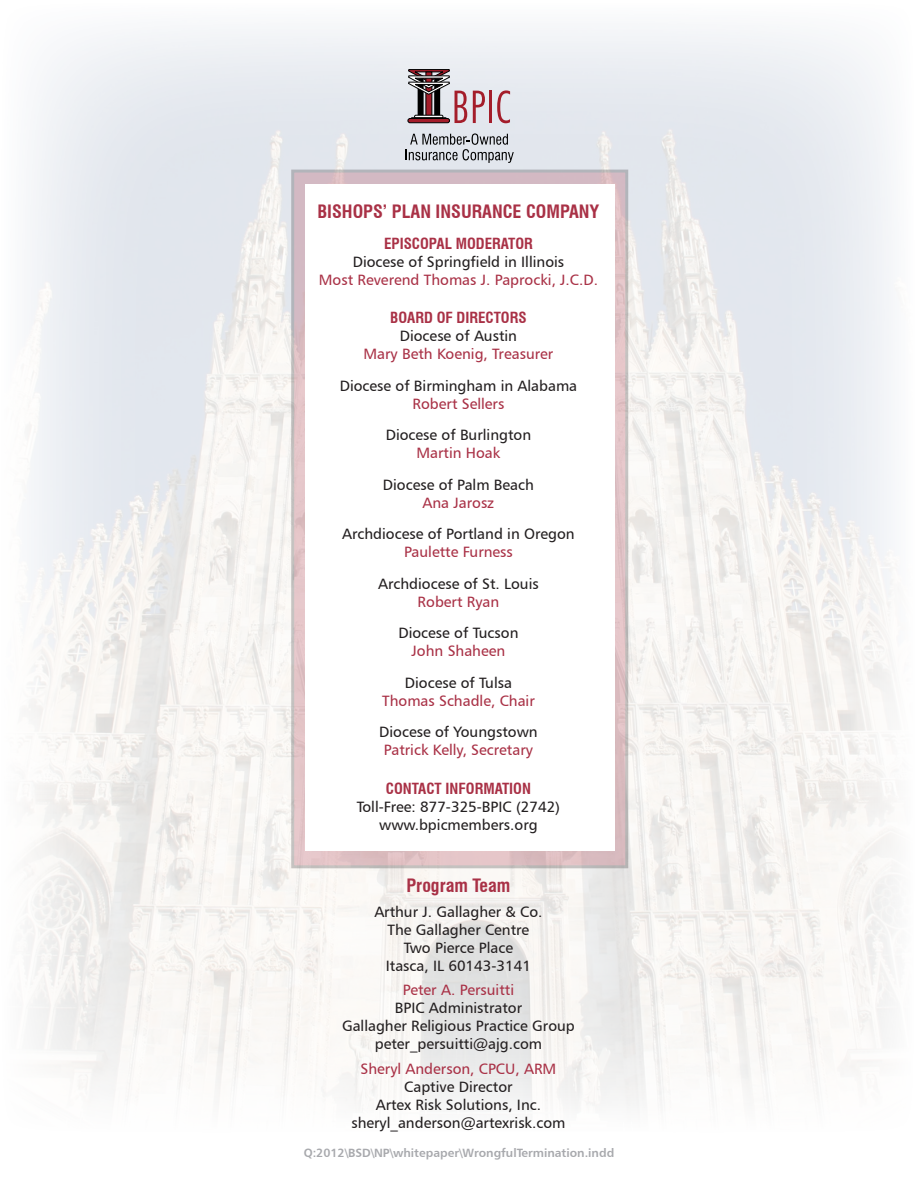
<style>
.page{position:relative;width:918px;height:1188px;background:#fff}
.page>*{position:absolute;margin:0;border:0;box-sizing:border-box;transform-origin:0 0}
.SubHeader_2{font:700 condensed 18px "Swiss 721 BT";color:#a93146}
.SubHeader3{font:15px/18px "Humanist 777 BT Roman B";color:#231f20;text-align:center}
.Names{font:15px "Humanist 777 BT Roman B";color:#a93146}
.SubHeader3-2{font:15px/18px "Humanist 777 BT Roman B";color:#a93146;text-align:center}
.SubHeader_2-2{font:700 condensed 15px "Swiss 721 BT";color:#a93146}
.t1{font:12px "Humanist 777 BT Bold B";color:#a8a9ad}
.s1{color:#231f20}
.s2{font-family:"Swiss 721 BT";font-weight:700;font-stretch:condensed;color:#a93146}
</style>
<div class="page">
<img style="left:26px;top:28px;width:870px;height:1083px">
<svg style="left:293px;top:171px;width:334px;height:696px;background:#dcc0c4"></svg>
<div style="left:305px;top:184px;width:310px;height:666px;background:#fff"></div>
<svg style="left:406px;top:133px;width:108px;height:30px;background:#b2b6bb"></svg>
<svg style="left:473px;top:91px;width:12px;height:32px"></svg>
<hr style="left:489px;top:91px;width:3px;height:32px;background:#a41d2a">
<svg style="left:497px;top:90px;width:13px;height:33px"></svg>
<svg style="left:408px;top:69px;width:59px;height:54px;background:#9f8c91"></svg>
<div style="left:414px;top:115px;width:29px;height:3px;border:1px solid #000"></div>
<svg style="left:410px;top:117px;width:37px;height:4px"></svg>
<hr style="left:408px;top:119px;width:42px;height:4px;background:#a41d2a;border-radius:2px">
<div style="left:408px;top:118px;width:42px;height:5px;border:1px solid #000;border-radius:2px"></div>
<p class="SubHeader_2" style="left:317px;top:200px;width:284px">BISHOPS’ PLAN INSURANCE COMPANY</p>
<p class="SubHeader_2-2" style="left:384px;top:235px;width:150px">EPISCOPAL MODERATOR</p>
<p class="SubHeader3" style="left:353px;top:253px;width:213px">Diocese of Springfield in Illinois</p>
<p class="Names" style="left:319px;top:271px;width:281px">Most Reverend Thomas J. Paprocki, J.C.D.</p>
<p class="SubHeader_2-2" style="left:390px;top:309px;width:138px">BOARD OF DIRECTORS</p>
<p class="SubHeader3-2" style="left:364px;top:327px;width:191px"><span class="s1">Diocese of Austin<br></span>Mary Beth Koenig, Treasurer</p>
<p class="SubHeader3" style="left:340px;top:376px;width:239px">Diocese of Birmingham in Alabama</p>
<p class="Names" style="left:413px;top:394px;width:93px">Robert Sellers</p>
<p class="SubHeader3" style="left:386px;top:426px;width:147px">Diocese of Burlington</p>
<p class="Names" style="left:417px;top:444px;width:85px">Martin Hoak</p>
<p class="SubHeader3" style="left:383px;top:475px;width:153px">Diocese of Palm Beach</p>
<p class="Names" style="left:423px;top:493px;width:73px">Ana Jarosz</p>
<p class="SubHeader3" style="left:342px;top:525px;width:234px">Archdiocese of Portland in Oregon</p>
<p class="Names" style="left:404px;top:543px;width:110px">Paulette Furness</p>
<p class="SubHeader3" style="left:378px;top:574px;width:162px">Archdiocese of St. Louis</p>
<p class="Names" style="left:418px;top:592px;width:83px">Robert Ryan</p>
<p class="SubHeader3" style="left:398px;top:624px;width:122px">Diocese of Tucson</p>
<p class="Names" style="left:412px;top:642px;width:95px">John Shaheen</p>
<p class="SubHeader3" style="left:405px;top:673px;width:109px">Diocese of Tulsa</p>
<p class="Names" style="left:382px;top:691px;width:154px">Thomas Schadle, Chair</p>
<p class="SubHeader3" style="left:379px;top:723px;width:160px">Diocese of Youngstown</p>
<p class="Names" style="left:384px;top:741px;width:151px">Patrick Kelly, Secretary</p>
<p class="SubHeader3" style="left:357px;top:779px;width:205px"><span class="s2">CONTACT INFORMATION<br></span>Toll-Free: 877-325-BPIC (2742) www.bpicmembers.org</p>
<p class="SubHeader_2" style="left:406px;top:874px;width:105px">Program Team</p>
<p class="SubHeader3" style="left:374px;top:902px;width:170px">Arthur J. Gallagher &amp; Co.<br>The Gallagher Centre<br>Two Pierce Place<br>Itasca, IL 60143-3141</p>
<p class="SubHeader3-2" style="left:403px;top:981px;width:113px">Peter A. Persuitti</p>
<p class="SubHeader3" style="left:342px;top:999px;width:234px">BPIC Administrator<br>Gallagher Religious Practice Group peter_persuitti@ajg.com</p>
<p class="SubHeader3-2" style="left:361px;top:1060px;width:197px">Sheryl Anderson, CPCU, ARM</p>
<p class="SubHeader3" style="left:351px;top:1078px;width:216px">Captive Director<br>Artex Risk Solutions, Inc. sheryl_anderson@artexrisk.com</p>
<p class="t1" style="left:304px;top:1145px;width:312px">Q:2012\BSD\NP\whitepaper\WrongfulTermination.indd</p>
</div>
